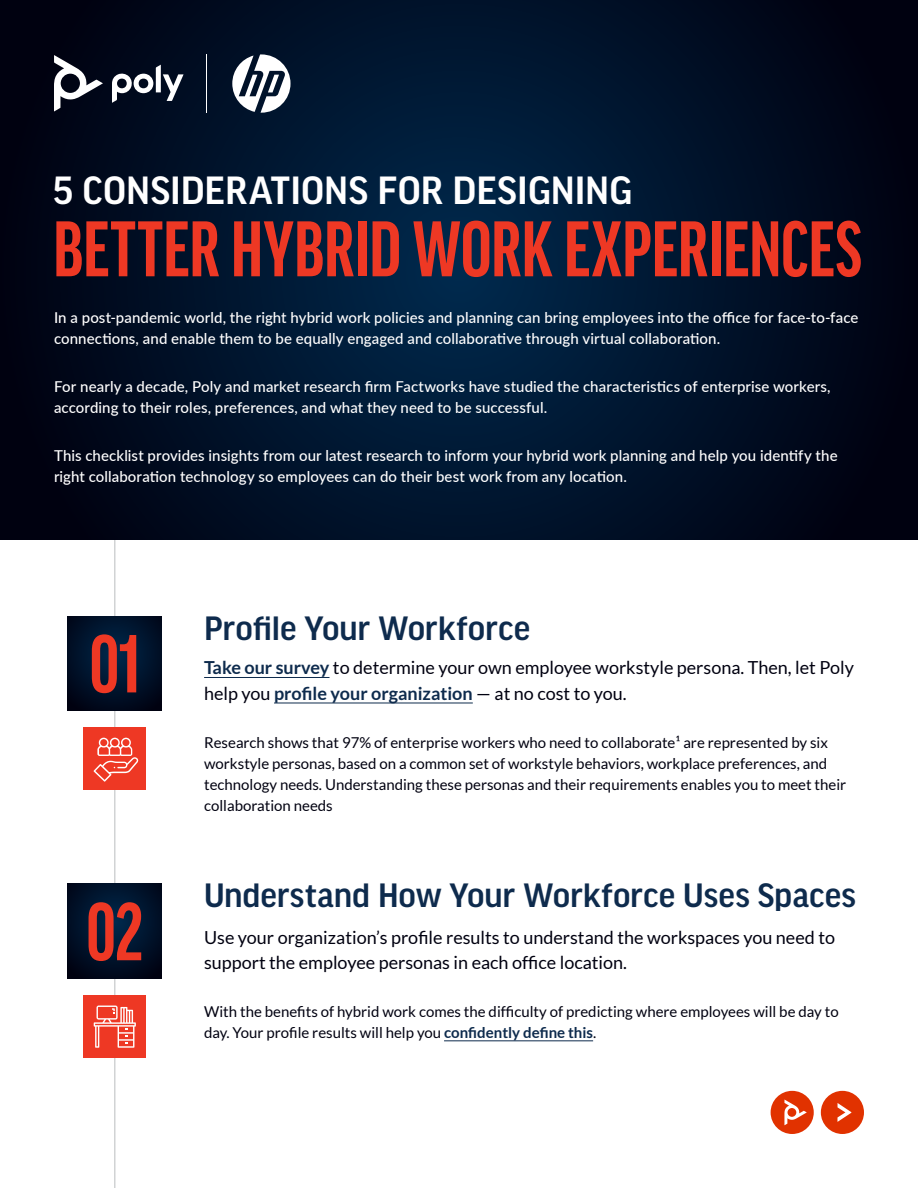
<style>
.page{position:relative;width:918px;height:1188px;background:#fff}
.page>*{position:absolute;margin:0;border:0;box-sizing:border-box;transform-origin:0 0}
.t1{font:700 extra-condensed 84px "Good Headline Pro";color:#ee3824}
.t2{font:500 42px "Good Headline Pro";color:#fff}
.t3{font:500 36px "Good Headline Pro";letter-spacing:-.005em;color:#0e2b4d}
.t4{font:18px/25.5px "Lato";color:#000110}
.t5{font:500 15px/21px "Lato";letter-spacing:.01em;color:#fff}
.t6{font:15px/21px "Lato";color:#000110}
.s1{font-weight:700;color:#0e2b4d}
</style>
<div class="page">
<hr style="left:114px;top:510px;width:2px;height:678px;background:#d1d3d4">
<svg style="left:0;top:0;width:918px;height:540px;background:#001128"></svg>
<svg style="left:54px;top:55px;width:49px;height:57px"></svg>
<svg style="left:112px;top:65px;width:72px;height:38px"></svg>
<svg style="left:232px;top:54px;width:59px;height:59px"></svg>
<hr style="left:206px;top:54px;width:1px;height:59px;background:#fff">
<hr style="left:204px;top:677px;width:126px;height:1px;background:#0e2b4d">
<hr style="left:274px;top:703px;width:199px;height:1px;background:#0e2b4d">
<svg style="left:68px;top:616px;width:94px;height:95px;background:#000f25"></svg>
<svg style="left:92px;top:634px;width:44px;height:59px;background:#8c2d2d"></svg>
<div style="left:771px;top:1091px;width:43px;height:43px;background:#e13200;border-radius:50%"></div>
<svg style="left:784px;top:1100px;width:23px;height:25px"></svg>
<div style="left:821px;top:1091px;width:43px;height:43px;background:#e13200;border-radius:50%"></div>
<svg style="left:837px;top:1103px;width:14px;height:19px"></svg>
<div style="left:84px;top:727px;width:62px;height:62px;background:#ee3824"></div>
<svg style="left:94px;top:738px;width:45px;height:44px"></svg>
<hr style="left:444px;top:1040px;width:149px;height:1px;background:#0e2b4d">
<svg style="left:68px;top:884px;width:94px;height:94px;background:#000f25"></svg>
<svg style="left:89px;top:902px;width:52px;height:59px;background:#872c2d"></svg>
<div style="left:84px;top:996px;width:62px;height:62px;background:#ee3824"></div>
<svg style="left:94px;top:1006px;width:42px;height:42px"></svg>
<h2 class="t2" style="left:53px;top:171px;width:581px">5 CONSIDERATIONS FOR DESIGNING</h2>
<h1 class="t1" style="left:53px;top:208px;width:810px">BETTER HYBRID WORK EXPERIENCES</h1>
<p class="t5" style="left:54px;top:307px;width:806px">In a post-pandemic world, the right hybrid work policies and planning can bring employees into the office for face-to-face connections, and enable them to be equally engaged and collaborative through virtual collaboration.</p>
<p class="t5" style="left:54px;top:376px;width:778px">For nearly a decade, Poly and market research firm Factworks have studied the characteristics of enterprise workers, according to their roles, preferences, and what they need to be successful.</p>
<p class="t5" style="left:54px;top:445px;width:785px">This checklist provides insights from our latest research to inform your hybrid work planning and help you identify the right collaboration technology so employees can do their best work from any location.</p>
<h3 class="t3" style="left:204px;top:611px;width:328px">Profile Your Workforce</h3>
<p class="t4" style="left:204px;top:655px;width:651px"><span class="s1">Take our survey</span> to determine your own employee workstyle persona. Then, let Poly help you <span class="s1">profile your organization</span> — at no cost to you.</p>
<p class="t6" style="left:204px;top:732px;width:644px">Research shows that 97% of enterprise workers who need to collaborate¹ are represented by six workstyle personas, based on a common set of workstyle behaviors, workplace preferences, and technology needs. Understanding these personas and their requirements enables you to meet their collaboration needs</p>
<h3 class="t3" style="left:204px;top:879px;width:654px">Understand How Your Workforce Uses Spaces</h3>
<p class="t4" style="left:204px;top:924px;width:632px">Use your organization’s profile results to understand the workspaces you need to support the employee personas in each office location.</p>
<p class="t6" style="left:204px;top:1001px;width:636px">With the benefits of hybrid work comes the difficulty of predicting where employees will be day to day. Your profile results will help you <span class="s1">confidently define this</span>.</p>
</div>
